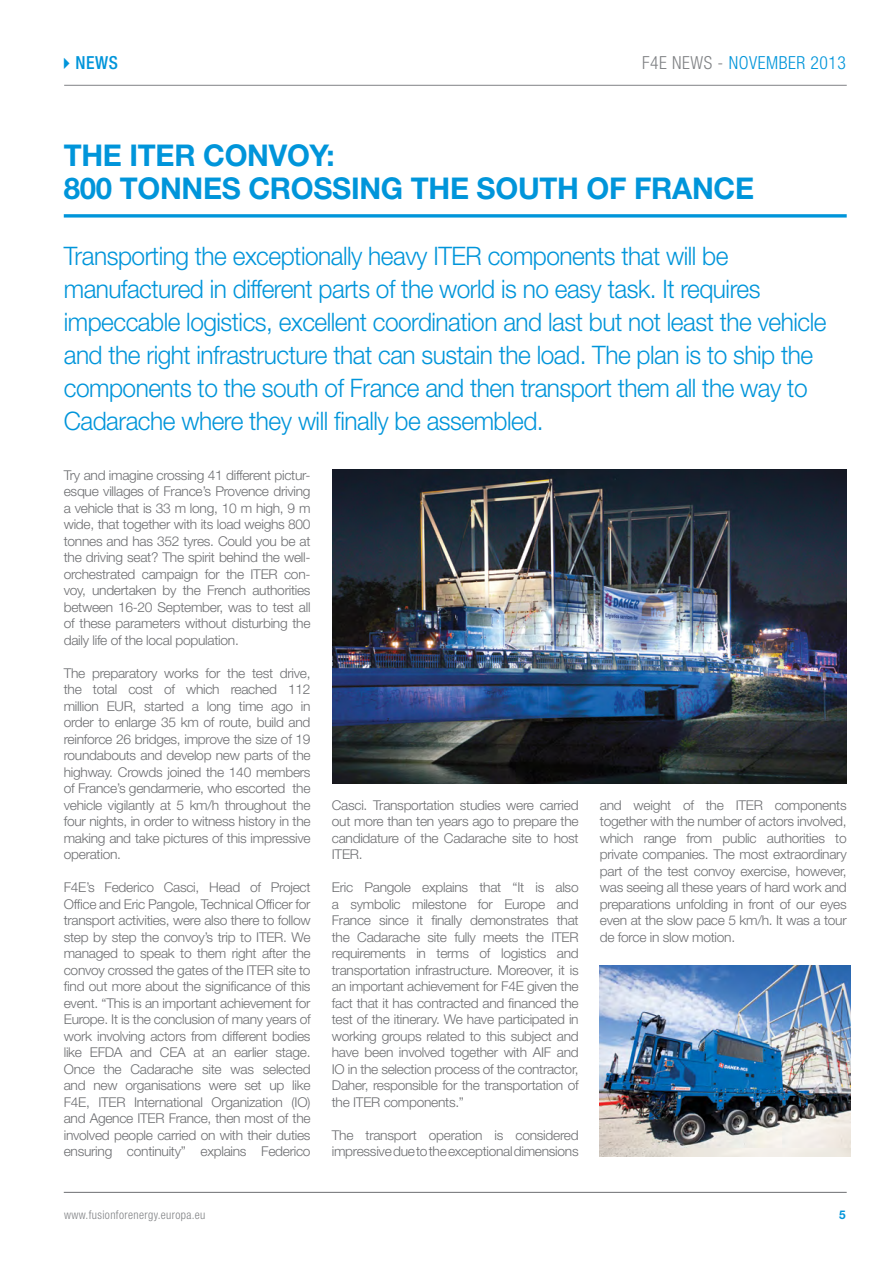
<style>
.page{position:relative;width:893px;height:1263px;background:#fff}
.page>*{position:absolute;margin:0;border:0;box-sizing:border-box;transform-origin:0 0}
.t1{font:700 30px/33px "Helvetica Neue";letter-spacing:-.01em;color:#0095da}
.t2{font:300 25.5px/33px "Helvetica Neue";letter-spacing:-.02em;color:#0095da;scale:.96 1}
.t3{font:300 condensed 18px "Helvetica Neue LT Std";letter-spacing:.03em;color:#0095da}
.t4{font:500 condensed 18px "Helvetica Neue";color:#0095da}
.t5{font:300 13.5px/16.5px "Helvetica Neue LT Std";letter-spacing:-.02em;color:#6d6e71;text-align:justify}
.t6{font:300 condensed 12px "Helvetica Neue";letter-spacing:.03em;color:#808285}
.t7{font:700 12px "Helvetica Neue";color:#0095da}
.s1{color:#808285}
</style>
<div class="page">
<hr style="left:64px;top:85px;width:783px;height:1px;background:#808285">
<hr style="left:64px;top:1192px;width:783px;height:1px;background:#6d6e71">
<svg style="left:64px;top:214px;width:783px;height:4px;background:#27a5df"></svg>
<img style="left:333px;top:469px;width:514px;height:314px">
<img style="left:600px;top:965px;width:250px;height:191px">
<h3 class="t4" style="left:57px;top:52px;width:62px">✔NEWS</h3>
<h3 class="t3" style="left:642px;top:53px;width:206px"><span class="s1">F4E NEWS -</span> NOVEMBER 2013</h3>
<h1 class="t1" style="left:64px;top:138px;width:689px">THE ITER CONVOY:<br>800 TONNES CROSSING THE SOUTH OF FRANCE</h1>
<p class="t2" style="left:64px;top:239px;width:796px">Transporting the exceptionally heavy ITER components that will be manufactured in different parts of the world is no easy task. It requires impeccable logistics, excellent coordination and last but not least the vehicle and the right infrastructure that can sustain the load. The plan is to ship the components to the south of France and then transport them all the way to Cadarache where they will finally be assembled.</p>
<p class="t5" style="left:64px;top:466px;width:248px">Try and imagine crossing 41 different pictur&shy;esque villages of France’s Provence driving a vehicle that is 33 m long, 10 m high, 9 m wide, that together with its load weighs 800 tonnes and has 352 tyres. Could you be at the driving seat? The spirit behind the well&shy;orchestrated campaign for the ITER con&shy;voy, undertaken by the French authorities between 16-20 September, was to test all of these parameters without disturbing the daily life of the local population.</p>
<p class="t5" style="left:64px;top:664px;width:248px">The preparatory works for the test drive, the total cost of which reached 112 million EUR, started a long time ago in order to enlarge 35 km of route, build and reinforce 26 bridges, improve the size of 19 roundabouts and develop new parts of the highway. Crowds joined the 140 members of France’s gendarmerie, who escorted the vehicle vigilantly at 5 km/h throughout the four nights, in order to witness history in the making and take pictures of this impressive operation.</p>
<p class="t5" style="left:64px;top:879px;width:248px">F4E’s Federico Casci, Head of Project Office and Eric Pangole, Technical Officer for transport activities, were also there to follow step by step the convoy’s trip to ITER. We managed to speak to them right after the convoy crossed the gates of the ITER site to find out more about the significance of this event. “This is an important achievement for Europe. It is the conclusion of many years of work involving actors from different bodies like EFDA and CEA at an earlier stage.<br>Once the Cadarache site was selected and new organisations were set up like F4E, ITER International Organization (IO) and Agence ITER France, then most of the involved people carried on with their duties ensuring continuity” explains Federico</p>
<p class="t5" style="left:332px;top:796px;width:248px">Casci. Transportation studies were carried out more than ten years ago to prepare the candidature of the Cadarache site to host ITER.</p>
<p class="t5" style="left:332px;top:879px;width:248px">Eric Pangole explains that “It is also a symbolic milestone for Europe and France since it finally demonstrates that the Cadarache site fully meets the ITER requirements in terms of logistics and transportation infrastructure. Moreover, it is an important achievement for F4E given the fact that it has contracted and financed the test of the itinerary. We have participated in working groups related to this subject and have been involved together with AIF and IO in the selection process of the contractor, Daher, responsible for the transportation of the ITER components.”</p>
<p class="t5" style="left:332px;top:1126px;width:248px">The transport operation is considered impressive due to the exceptional dimensions</p>
<p class="t5" style="left:600px;top:796px;width:248px">and weight of the ITER components together with the number of actors involved, which range from public authorities to private companies. The most extraordinary part of the test convoy exercise, however, was seeing all these years of hard work and preparations unfolding in front of our eyes even at the slow pace 5 km/h. It was a tour de force in slow motion.</p>
<p class="t6" style="left:64px;top:1208px;width:143px">www.fusionforenergy.europa.eu</p>
<p class="t7" style="left:839px;top:1207px;width:8px">5</p>
</div>
